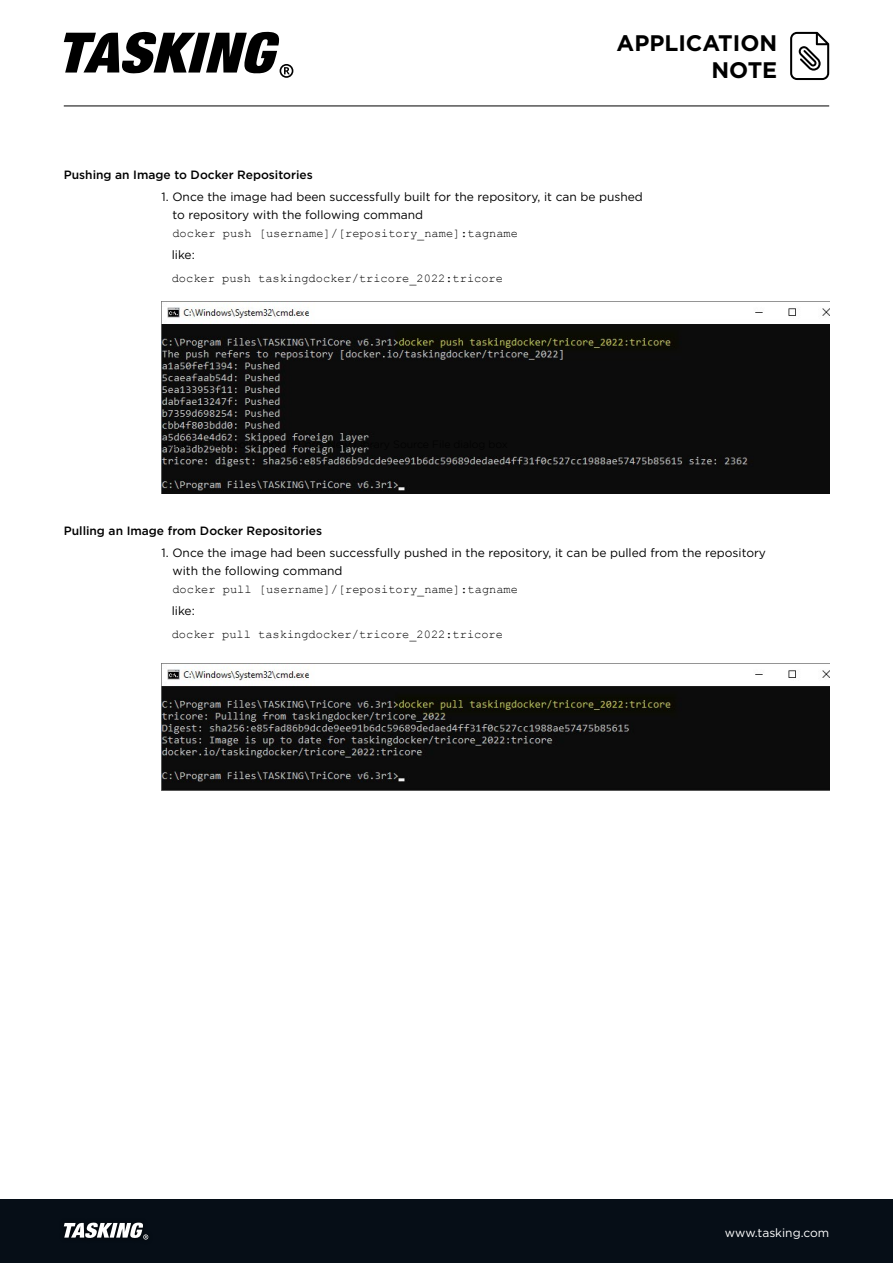
<style>
.page{position:relative;width:893px;height:1263px;background:#fff}
.page>*{position:absolute;margin:0;border:0;box-sizing:border-box;transform-origin:0 0}
.t1{font:700 22.5px/27px "Gotham";color:#000;text-align:right}
.t2{font:12px/18px "Gotham Pro";color:#000}
.t3{font:12px "Courier New";color:#000}
.t4{font:500 12px "Gotham Pro";color:#000}
.t5{font:12px "Gotham";color:#fff}
</style>
<div class="page">
<div style="left:0;top:1199px;width:893px;height:64px;background:#060e17"></div>
<svg style="left:64px;top:1222px;width:84px;height:17px"></svg>
<img style="left:162px;top:301px;width:667px;height:192px">
<img style="left:162px;top:663px;width:667px;height:127px">
<hr style="left:64px;top:106px;width:765px;height:1px;background:#000">
<svg style="left:64px;top:32px;width:229px;height:46px"></svg>
<svg style="left:790px;top:32px;width:39px;height:48px"></svg>
<h1 class="t1" style="left:617px;top:29px;width:162px">APPLICATION<br>NOTE</h1>
<p class="t4" style="left:64px;top:168px;width:250px">Pushing an Image to Docker Repositories</p>
<p class="t2" style="left:172px;top:188px;width:472px;text-indent:-11px">1. Once the image had been successfully built for the repository, it can be pushed to repository with the following command</p>
<p class="t3" style="left:172px;top:226px;width:347px">docker push [username]/[repository_name]:tagname</p>
<p class="t2" style="left:172px;top:246px;width:25px">like:</p>
<p class="t3" style="left:172px;top:270px;width:333px">docker push taskingdocker/tricore_2022:tricore</p>
<p class="t4" style="left:64px;top:524px;width:260px">Pulling an Image from Docker Repositories</p>
<p class="t2" style="left:172px;top:544px;width:595px;text-indent:-11px">1. Once the image had been successfully pushed in the repository, it can be pulled from the repository with the following command</p>
<p class="t3" style="left:172px;top:582px;width:347px">docker pull [username]/[repository_name]:tagname</p>
<p class="t2" style="left:172px;top:602px;width:25px">like:</p>
<p class="t3" style="left:172px;top:626px;width:333px">docker pull taskingdocker/tricore_2022:tricore</p>
<p class="t5" style="left:725px;top:1225px;width:106px">www.tasking.com</p>
</div>
